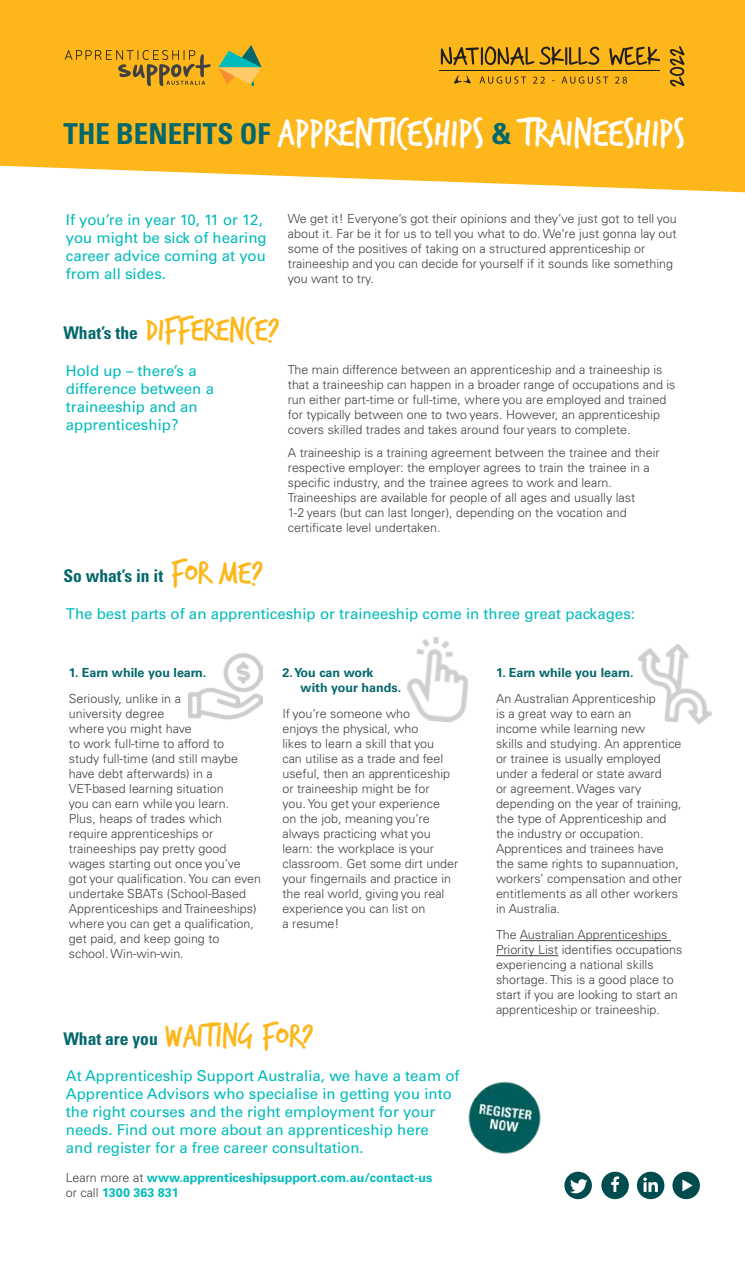
<style>
.page{position:relative;width:745px;height:1263px;background:#fff}
.page>*{position:absolute;margin:0;border:0;box-sizing:border-box;transform-origin:0 0}
.t1{font:41.62px "Trash Hand";color:#fff}
.t2{font:35px "Trash Hand";color:#fdb71a}
.t3{font:700 condensed 17.5px "Univers";color:#03676b}
.t4{font:15px/18px "Univers LT Pro 55 Roman";color:#00bbbc}
.t5{font:300 12.5px/15px "Univers LT Pro 45";color:#414042}
.t6{font:700 12.5px/15px "Univers LT Pro 65";color:#00bbbc}
.t7{font:700 12.5px/15px "Univers LT Pro 65";color:#03676b}
.s1{font-family:"Univers";font-weight:700;font-stretch:condensed;font-size:28.88px;color:#03676b}
.s2{font-family:"Univers";font-weight:700;font-stretch:condensed;font-size:17.5px;color:#03676b}
.s3{font-family:"Trash Hand";font-weight:400;font-stretch:normal;font-size:35px;color:#fdb71a}
.s4{font-family:"Univers LT Pro 45";font-weight:300;color:#414042}
</style>
<div class="page">
<svg style="left:0;top:0;width:744px;height:192px;background:#fcbc2b"></svg>
<svg style="left:479px;top:76px;width:147px;height:8px"></svg>
<svg style="left:669px;top:46px;width:15px;height:41px"></svg>
<svg style="left:440px;top:45px;width:219px;height:21px;background:#bf8c1b"></svg>
<hr style="left:439px;top:71px;width:220px;height:1px;background:#221f20">
<svg style="left:453px;top:75px;width:17px;height:9px"></svg>
<svg style="left:65px;top:50px;width:145px;height:36px;background:#d79e1f"></svg>
<svg style="left:218px;top:45px;width:43px;height:42px;background:#b3b152"></svg>
<hr style="left:519px;top:940px;width:151px;height:1px;background:#414042">
<hr style="left:495px;top:955px;width:63px;height:1px;background:#414042">
<img style="left:468px;top:1081px;width:73px;height:73px">
<svg style="left:636px;top:1171px;width:28px;height:28px"></svg>
<svg style="left:672px;top:1171px;width:27px;height:28px"></svg>
<svg style="left:601px;top:1171px;width:27px;height:28px"></svg>
<svg style="left:564px;top:1171px;width:27px;height:28px"></svg>
<img style="left:406px;top:637px;width:63px;height:86px">
<img style="left:188px;top:653px;width:74px;height:67px">
<img style="left:638px;top:644px;width:74px;height:81px">
<h1 class="t1" style="left:63px;top:113px;width:622px"><span class="s1">THE BENEFITS OF</span> APPRENTICESHIPS <span class="s1">&amp;</span> TRAINEESHIPS</h1>
<p class="t4" style="left:66px;top:210px;width:202px">If you’re in year 10, 11 or 12, you might be sick of hearing career advice coming at you from all sides.</p>
<p class="t5" style="left:288px;top:210px;width:390px">We get it! Everyone’s got their opinions and they’ve just got to tell you about it. Far be it for us to tell you what to do. We’re just gonna lay out some of the positives of taking on a structured apprenticeship or traineeship and you can decide for yourself if it sounds like something you want to try.</p>
<h2 class="t2" style="left:63px;top:313px;width:218px"><span class="s2">What’s the</span> DIFFERENCE?</h2>
<p class="t4" style="left:66px;top:361px;width:149px">Hold up – there’s a difference between a traineeship and an apprenticeship?</p>
<p class="t5" style="left:288px;top:362px;width:389px">The main difference between an apprenticeship and a traineeship is that a traineeship can happen in a broader range of occupations and is run either part-time or full-time, where you are employed and trained for typically between one to two years. However, an apprenticeship covers skilled trades and takes around four years to complete.</p>
<p class="t5" style="left:288px;top:444px;width:373px">A traineeship is a training agreement between the trainee and their respective employer: the employer agrees to train the trainee in a specific industry, and the trainee agrees to work and learn.<br>Traineeships are available for people of all ages and usually last<br>1-2 years (but can last longer), depending on the vocation and certificate level undertaken.</p>
<h3 class="t3" style="left:63px;top:565px;width:201px">So what’s in it <span class="s3">FOR ME?</span></h3>
<p class="t4" style="left:66px;top:604px;width:570px">The best parts of an apprenticeship or traineeship come in three great packages:</p>
<p class="t7" style="left:69px;top:664px;width:139px">1. Earn while you learn.</p>
<p class="t5" style="left:69px;top:691px;width:194px">Seriously, unlike in a<br>university degree<br>where you might have<br>to work full-time to afford to<br>study full-time (and still maybe have debt afterwards) in a<br>VET-based learning situation<br>you can earn while you learn.<br>Plus, heaps of trades which require apprenticeships or traineeships pay pretty good wages starting out once you’ve got your qualification. You can even undertake SBATs (School-Based<br>Apprenticeships and Traineeships) where you can get a qualification, get paid, and keep going to school. Win-win-win.</p>
<p class="t7" style="left:300px;top:664px;width:102px;text-indent:-18px">2. You can work with your hands.</p>
<p class="t5" style="left:282px;top:706px;width:177px">If you’re someone who<br>enjoys the physical, who<br>likes to learn a skill that you<br>can utilise as a trade and feel useful, then an apprenticeship or traineeship might be for<br>you. You get your experience<br>on the job, meaning you’re always practicing what you learn: the workplace is your classroom. Get some dirt under your fingernails and practice in the real world, giving you real experience you can list on<br>a resume!</p>
<h2 class="t2" style="left:63px;top:1018px;width:252px"><span class="s2">What are you</span> WAITING FOR?</h2>
<p class="t4" style="left:66px;top:1066px;width:395px">At Apprenticeship Support Australia, we have a team of Apprentice Advisors who specialise in getting you into the right courses and the right employment for your needs. Find out more about an apprenticeship here<br>and register for a free career consultation.</p>
<p class="t6" style="left:66px;top:1169px;width:368px"><span class="s4">Learn more at</span> www.apprenticeshipsupport.com.au/contact-us <span class="s4">or call</span> 1300 363 831</p>
<p class="t7" style="left:495px;top:664px;width:139px">1. Earn while you learn.</p>
<p class="t5" style="left:495px;top:691px;width:187px">An Australian Apprenticeship<br>is a great way to earn an<br>income while learning new<br>skills and studying. An apprentice or trainee is usually employed under a federal or state award<br>or agreement. Wages vary depending on the year of training, the type of Apprenticeship and the industry or occupation.<br>Apprentices and trainees have the same rights to supannuation, workers’ compensation and other entitlements as all other workers in Australia.</p>
<p class="t5" style="left:495px;top:927px;width:188px">The Australian Apprenticeships Priority List identifies occupations experiencing a national skills shortage. This is a good place to start if you are looking to start an apprenticeship or traineeship.</p>
</div>
